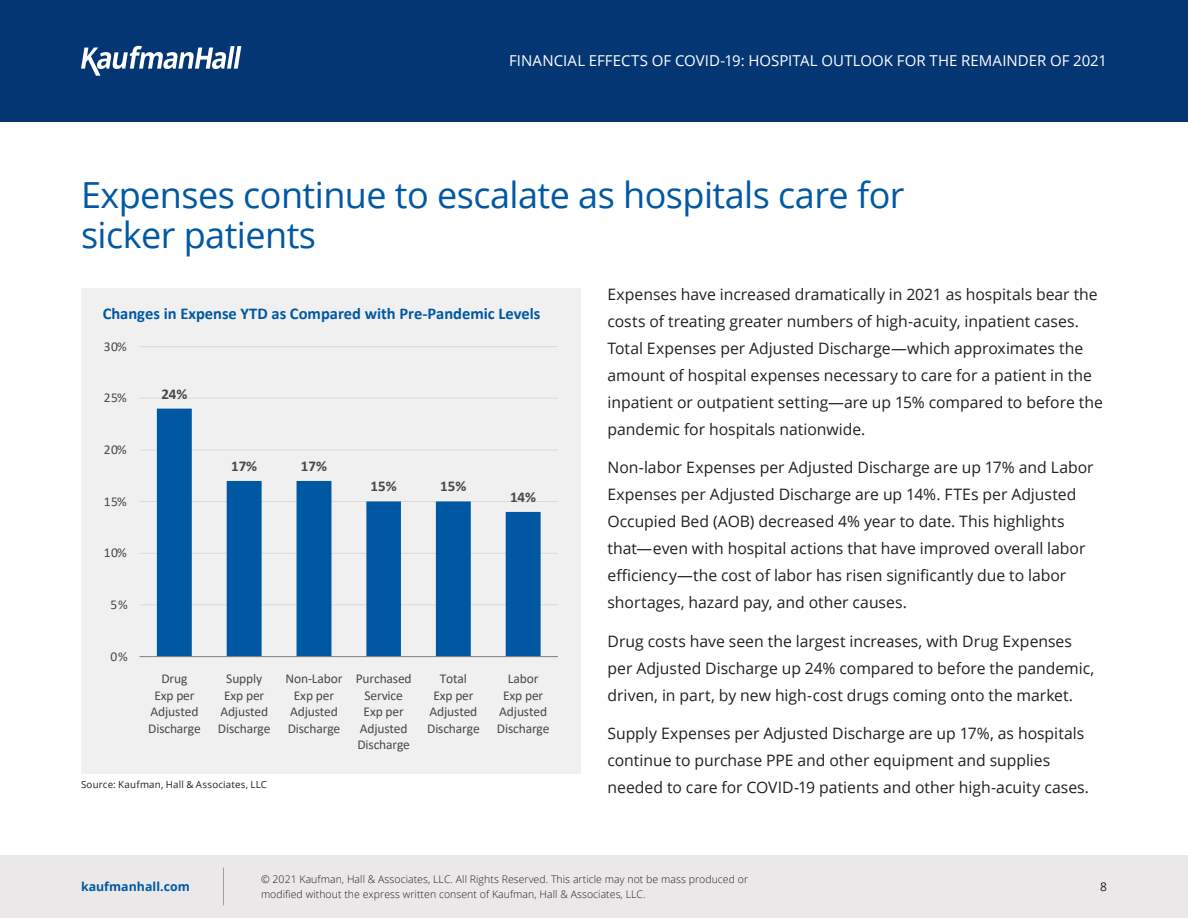
<style>
.page{position:relative;width:1188px;height:918px;background:#fff}
.page>*{position:absolute;margin:0;border:0;box-sizing:border-box;transform-origin:0 0}
.t1{font:36px/40.5px "Open Sans";letter-spacing:-.015em;color:#0058a4}
.t2{font:700 16.5px "Calibri";color:#0058a3}
.t3{font:15.75px/27px "Open Sans";color:#231f20}
.t4{font:15px "Open Sans";letter-spacing:.005em;color:#fff}
.t5{font:700 15px "Calibri";color:#494949}
.t6{font:13.5px/16.5px "Calibri";letter-spacing:-.01em;color:#494949;text-align:center}
.t7{font:700 12.3px "Open Sans";letter-spacing:.005em;color:#0058a4}
.t8{font:12px "Open Sans";color:#231f20}
.t9{font:300 10.5px/15px "Open Sans";letter-spacing:.005em;color:#231f20}
.t10{font:9.75px "Open Sans";letter-spacing:.02em;color:#231f20}
</style>
<div class="page">
<div style="left:0;top:0;width:1188px;height:122px;background:#043673"></div>
<svg style="left:81px;top:46px;width:160px;height:30px"></svg>
<div style="left:0;top:855px;width:1188px;height:63px;background:#eae8e8"></div>
<hr style="left:223px;top:868px;width:1px;height:37px;background:#9d9fa2">
<div style="left:81px;top:288px;width:499px;height:486px;background:#eaebec"></div>
<hr style="left:140px;top:604px;width:418px;height:1px;background:#d9d9d9">
<hr style="left:140px;top:553px;width:418px;height:1px;background:#d9d9d9">
<hr style="left:140px;top:501px;width:418px;height:1px;background:#d9d9d9">
<hr style="left:140px;top:450px;width:418px;height:1px;background:#d9d9d9">
<hr style="left:140px;top:398px;width:418px;height:1px;background:#d9d9d9">
<hr style="left:140px;top:346px;width:418px;height:1px;background:#d9d9d9">
<svg style="left:157px;top:409px;width:384px;height:247px"></svg>
<hr style="left:140px;top:656px;width:418px;height:1px;background:#7f7f7f">
<p class="t4" style="left:509px;top:51px;width:599px">FINANCIAL EFFECTS OF COVID-19: HOSPITAL OUTLOOK FOR THE REMAINDER OF 2021</p>
<h1 class="t1" style="left:81px;top:173px;width:825px">Expenses continue to escalate as hospitals care for sicker patients</h1>
<p class="t3" style="left:608px;top:280px;width:497px">Expenses have increased dramatically in 2021 as hospitals bear the costs of treating greater numbers of high-acuity, inpatient cases.<br>Total Expenses per Adjusted Discharge—which approximates the amount of hospital expenses necessary to care for a patient in the inpatient or outpatient setting—are up 15% compared to before the pandemic for hospitals nationwide.</p>
<p class="t3" style="left:608px;top:454px;width:488px">Non-labor Expenses per Adjusted Discharge are up 17% and Labor Expenses per Adjusted Discharge are up 14%. FTEs per Adjusted Occupied Bed (AOB) decreased 4% year to date. This highlights that—even with hospital actions that have improved overall labor efficiency—the cost of labor has risen significantly due to labor shortages, hazard pay, and other causes.</p>
<p class="t3" style="left:608px;top:627px;width:488px">Drug costs have seen the largest increases, with Drug Expenses per Adjusted Discharge up 24% compared to before the pandemic, driven, in part, by new high-cost drugs coming onto the market.</p>
<p class="t3" style="left:608px;top:719px;width:483px">Supply Expenses per Adjusted Discharge are up 17%, as hospitals continue to purchase PPE and other equipment and supplies needed to care for COVID-19 patients and other high-acuity cases.</p>
<p class="t2" style="left:103px;top:302px;width:439px">Changes in Expense YTD as Compared with Pre-Pandemic Levels</p>
<p class="t6" style="left:104px;top:338px;width:25px">30%</p>
<p class="t5" style="left:161px;top:383px;width:28px">24%</p>
<p class="t6" style="left:104px;top:389px;width:25px">25%</p>
<p class="t6" style="left:104px;top:441px;width:25px">20%</p>
<p class="t5" style="left:231px;top:455px;width:28px">17%</p>
<p class="t5" style="left:301px;top:455px;width:28px">17%</p>
<p class="t5" style="left:371px;top:476px;width:28px">15%</p>
<p class="t5" style="left:440px;top:476px;width:28px">15%</p>
<p class="t5" style="left:510px;top:486px;width:28px">14%</p>
<p class="t6" style="left:104px;top:493px;width:25px">15%</p>
<p class="t6" style="left:104px;top:544px;width:25px">10%</p>
<p class="t6" style="left:111px;top:596px;width:19px">5%</p>
<p class="t6" style="left:111px;top:648px;width:19px">0%</p>
<p class="t6" style="left:148px;top:670px;width:54px">Drug<br>Exp per<br>Adjusted<br>Discharge</p>
<p class="t6" style="left:218px;top:670px;width:54px">Supply<br>Exp per<br>Adjusted<br>Discharge</p>
<p class="t6" style="left:286px;top:670px;width:58px">Non-Labor<br>Exp per<br>Adjusted<br>Discharge</p>
<p class="t6" style="left:356px;top:670px;width:57px">Purchased<br>Service<br>Exp per<br>Adjusted<br>Discharge</p>
<p class="t6" style="left:427px;top:670px;width:54px">Total<br>Exp per<br>Adjusted<br>Discharge</p>
<p class="t6" style="left:497px;top:670px;width:54px">Labor<br>Exp per<br>Adjusted<br>Discharge</p>
<p class="t10" style="left:81px;top:778px;width:188px">Source: Kaufman, Hall &amp; Associates, LLC</p>
<p class="t9" style="left:261px;top:871px;width:489px">© 2021 Kaufman, Hall &amp; Associates, LLC. All Rights Reserved. This article may not be mass produced or modified without the express written consent of Kaufman, Hall &amp; Associates, LLC.</p>
<p class="t7" style="left:81px;top:878px;width:110px">kaufmanhall.com</p>
<p class="t8" style="left:1100px;top:878px;width:8px">8</p>
</div>
